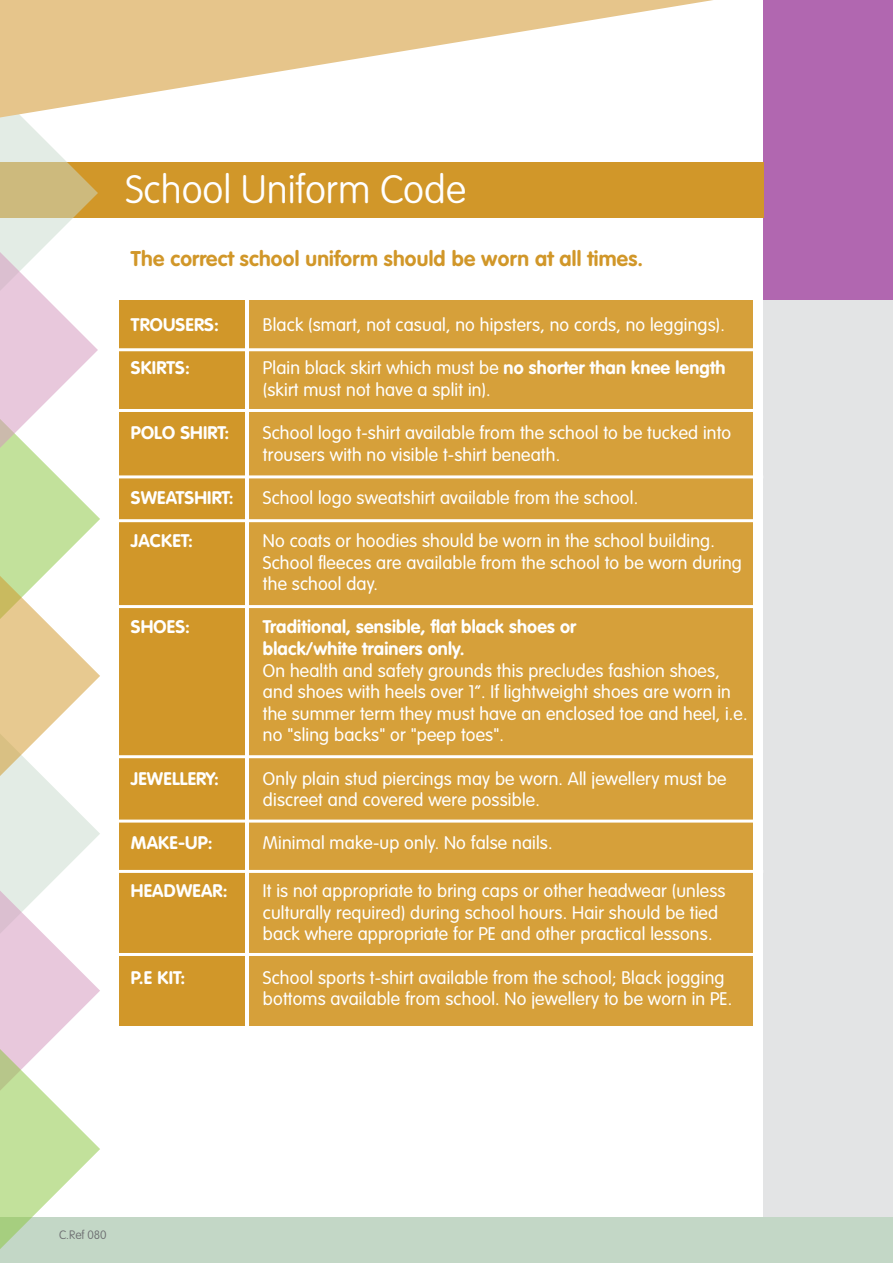
<style>
.page{position:relative;width:893px;height:1263px;background:#fff}
.page>*{position:absolute;margin:0;border:0;box-sizing:border-box;transform-origin:0 0}
.t1{font:100 39px "VAG Rounded Std";color:#fff}
.t2{font:700 21px "VAG Rounded Std";letter-spacing:.01em;color:#d19729}
.t3{font:300 18px/21.6px "VAG Rounded Std";letter-spacing:.01em;color:#fff}
.t4{font:700 18px "VAG Rounded Std";letter-spacing:.01em;color:#fff}
.t5{font:100 12px "VAG Rounded Std";color:#6c6d70}
.s1{font-weight:700}
</style>
<div class="page">
<div style="left:249px;top:300px;width:504px;height:725px;background:#d6a03a"></div>
<div style="left:119px;top:300px;width:125px;height:725px;background:#d19729"></div>
<div style="left:763px;top:300px;width:130px;height:963px;background:#e3e4e5"></div>
<div style="left:0;top:1217px;width:893px;height:46px;background:#c3d7c6"></div>
<div style="left:763px;top:0;width:130px;height:300px;background:#b167b0"></div>
<div style="left:0;top:163px;width:763px;height:55px;background:#d19729"></div>
<hr style="left:100px;top:348px;width:661px;height:3px;background:#fff">
<hr style="left:99px;top:409px;width:661px;height:3px;background:#fff">
<hr style="left:102px;top:475px;width:661px;height:3px;background:#fff">
<hr style="left:113px;top:519px;width:644px;height:3px;background:#fff">
<hr style="left:98px;top:605px;width:661px;height:3px;background:#fff">
<hr style="left:96px;top:819px;width:661px;height:3px;background:#fff">
<hr style="left:96px;top:755px;width:661px;height:3px;background:#fff">
<hr style="left:102px;top:870px;width:661px;height:3px;background:#fff">
<svg style="left:0;top:117px;width:100px;height:1132px"></svg>
<svg style="left:0;top:0;width:713px;height:117px"></svg>
<hr style="left:96px;top:953px;width:661px;height:3px;background:#fff">
<p class="t1" style="left:125px;top:167px;width:342px">School Uniform Code</p>
<p class="t2" style="left:131px;top:246px;width:514px">The correct school uniform should be worn at all times.</p>
<p class="t4" style="left:131px;top:314px;width:89px">TROUSERS:</p>
<p class="t3" style="left:263px;top:315px;width:464px">Black (smart, not casual, no hipsters, no cords, no leggings).</p>
<p class="t4" style="left:131px;top:357px;width:60px">SKIRTS:</p>
<p class="t3" style="left:263px;top:358px;width:464px">Plain black skirt which must be <span class="s1">no shorter than knee length </span>(skirt must not have a split in).</p>
<p class="t4" style="left:131px;top:422px;width:100px">POLO SHIRT:</p>
<p class="t3" style="left:263px;top:423px;width:470px">School logo t-shirt available from the school to be tucked into trousers with no visible t-shirt beneath.</p>
<p class="t4" style="left:131px;top:487px;width:104px">SWEATSHIRT:</p>
<p class="t3" style="left:263px;top:487px;width:377px">School logo sweatshirt available from the school.</p>
<p class="t4" style="left:131px;top:530px;width:63px">JACKET:</p>
<p class="t3" style="left:263px;top:531px;width:480px">No coats or hoodies should be worn in the school building.<br>School fleeces are available from the school to be worn during the school day.</p>
<p class="t4" style="left:131px;top:616px;width:61px">SHOES:</p>
<p class="t4" style="left:263px;top:616px;width:315px">Traditional, sensible, flat black shoes or</p>
<p class="t4" style="left:263px;top:638px;width:203px">black/white trainers only.</p>
<p class="t3" style="left:263px;top:660px;width:486px">On health and safety grounds this precludes fashion shoes, and shoes with heels over 1”. If lightweight shoes are worn in the summer term they must have an enclosed toe and heel, i.e. no "sling backs" or "peep toes".</p>
<p class="t4" style="left:131px;top:768px;width:90px">JEWELLERY:</p>
<p class="t3" style="left:263px;top:768px;width:465px">Only plain stud piercings may be worn. All jewellery must be discreet and covered were possible.</p>
<p class="t4" style="left:131px;top:832px;width:83px">MAKE-UP:</p>
<p class="t3" style="left:263px;top:833px;width:291px">Minimal make-up only. No false nails.</p>
<p class="t4" style="left:131px;top:880px;width:98px">HEADWEAR:</p>
<p class="t3" style="left:263px;top:881px;width:464px">It is not appropriate to bring caps or other headwear (unless culturally required) during school hours. Hair should be tied back where appropriate for PE and other practical lessons.</p>
<p class="t4" style="left:131px;top:967px;width:56px">P.E KIT:</p>
<p class="t3" style="left:263px;top:967px;width:471px">School sports t-shirt available from the school; Black jogging bottoms available from school. No jewellery to be worn in PE.</p>
<p class="t5" style="left:59px;top:1227px;width:49px">C.Ref 080</p>
</div>
